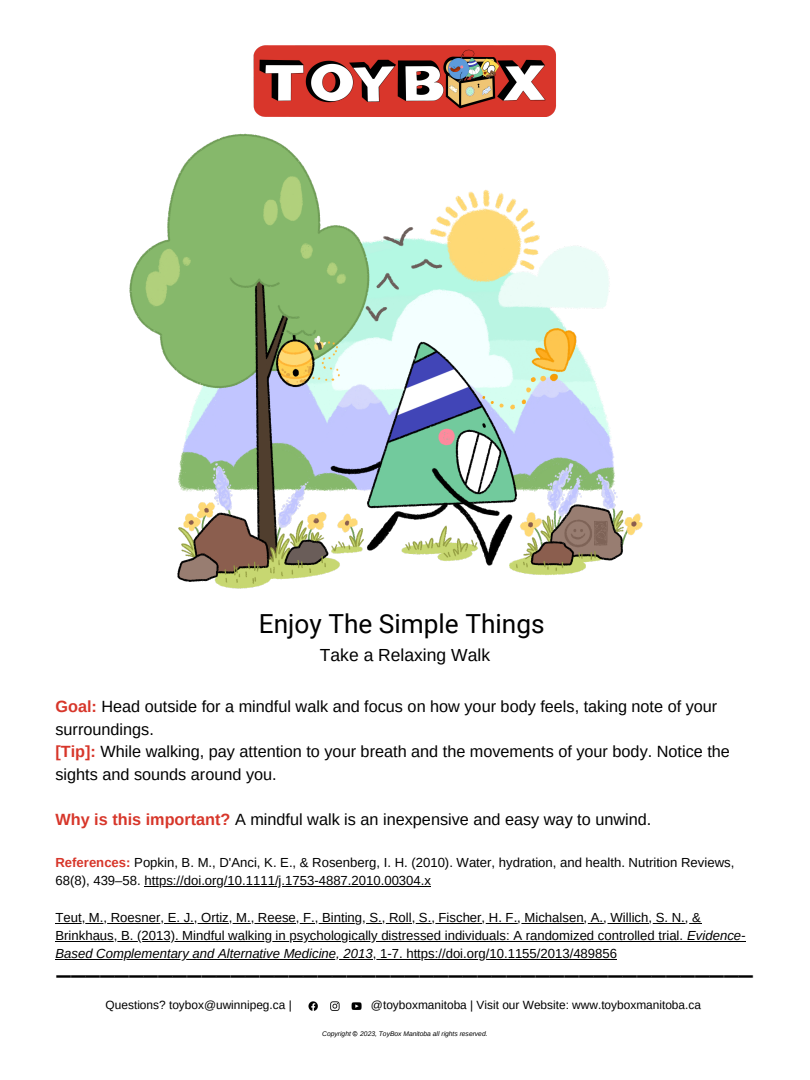
<style>
.page{position:relative;width:810px;height:1080px;background:#fff}
.page>*{position:absolute;margin:0;border:0;box-sizing:border-box;transform-origin:0 0}
.t1{font:33.75px "Canva Sans";color:#000}
.t2{font:26.25px "Roboto";color:#000}
.t3{font:17.5px "Arimo";color:#000}
.t4{font:16.25px/22.5px "Arimo";color:#000}
.t5{font:13.12px/18.2px "Arimo";color:#000}
.t6{font:11.88px "Arimo";color:#000}
.t7{font:italic 6.69px "Arimo";color:#000}
.s1{font-weight:700;color:#d7362a}
.s2{font-style:italic}
</style>
<div class="page">
<img style="left:254px;top:45px;width:302px;height:72px">
<img style="left:308px;top:1001px;width:54px;height:10px">
<svg style="left:352px;top:1031px;width:6px;height:6px"></svg>
<img style="left:129px;top:133px;width:514px;height:456px">
<hr style="left:145px;top:886px;width:286px;height:1px;background:#000">
<hr style="left:55px;top:923px;width:647px;height:1px;background:#000">
<hr style="left:55px;top:941px;width:629px;height:1px;background:#000">
<hr style="left:684px;top:941px;width:62px;height:1px;background:#000">
<hr style="left:55px;top:959px;width:318px;height:1px;background:#000">
<hr style="left:373px;top:959px;width:33px;height:1px;background:#000">
<hr style="left:406px;top:959px;width:211px;height:1px;background:#000">
<p class="t2" style="left:259px;top:609px;width:287px">Enjoy The Simple Things</p>
<p class="t3" style="left:320px;top:645px;width:172px">Take a Relaxing Walk</p>
<p class="t4" style="left:55px;top:695px;width:663px"><span class="s1">Goal:</span> Head outside for a mindful walk and focus on how your body feels, taking note of your surroundings.</p>
<p class="t4" style="left:55px;top:740px;width:676px"><span class="s1">[Tip]:</span> While walking, pay attention to your breath and the movements of your body. Notice the sights and sounds around you.</p>
<p class="t4" style="left:55px;top:808px;width:597px"><span class="s1">Why is this important?</span> A mindful walk is an inexpensive and easy way to unwind.</p>
<p class="t5" style="left:55px;top:853px;width:680px"><span class="s1">References:</span> Popkin, B. M., D'Anci, K. E., &amp; Rosenberg, I. H. (2010). Water, hydration, and health. Nutrition Reviews,<br>68(8), 439–58. https://doi.org/10.1111/j.1753-4887.2010.00304.x</p>
<p class="t5" style="left:55px;top:908px;width:692px">Teut, M., Roesner, E. J., Ortiz, M., Reese, F., Binting, S., Roll, S., Fischer, H. F., Michalsen, A., Willich, S. N., &amp;<br>Brinkhaus, B. (2013). Mindful walking in psychologically distressed individuals: A randomized controlled trial. <span class="s2">Evidence-<br>Based Complementary and Alternative Medicine, 2013</span>, 1-7. https://doi.org/10.1155/2013/489856</p>
<p class="t1" style="left:57px;top:938px;width:698px">________________________________________________</p>
<p class="t6" style="left:106px;top:999px;width:188px">Questions? toybox@uwinnipeg.ca |</p>
<p class="t6" style="left:371px;top:999px;width:332px">@toyboxmanitoba | Visit our Website: www.toyboxmanitoba.ca</p>
<p class="t7" style="left:322px;top:1030px;width:30px">Copyright</p>
<p class="t7" style="left:360px;top:1030px;width:129px">2023, ToyBox Manitoba all rights reserved.</p>
</div>
